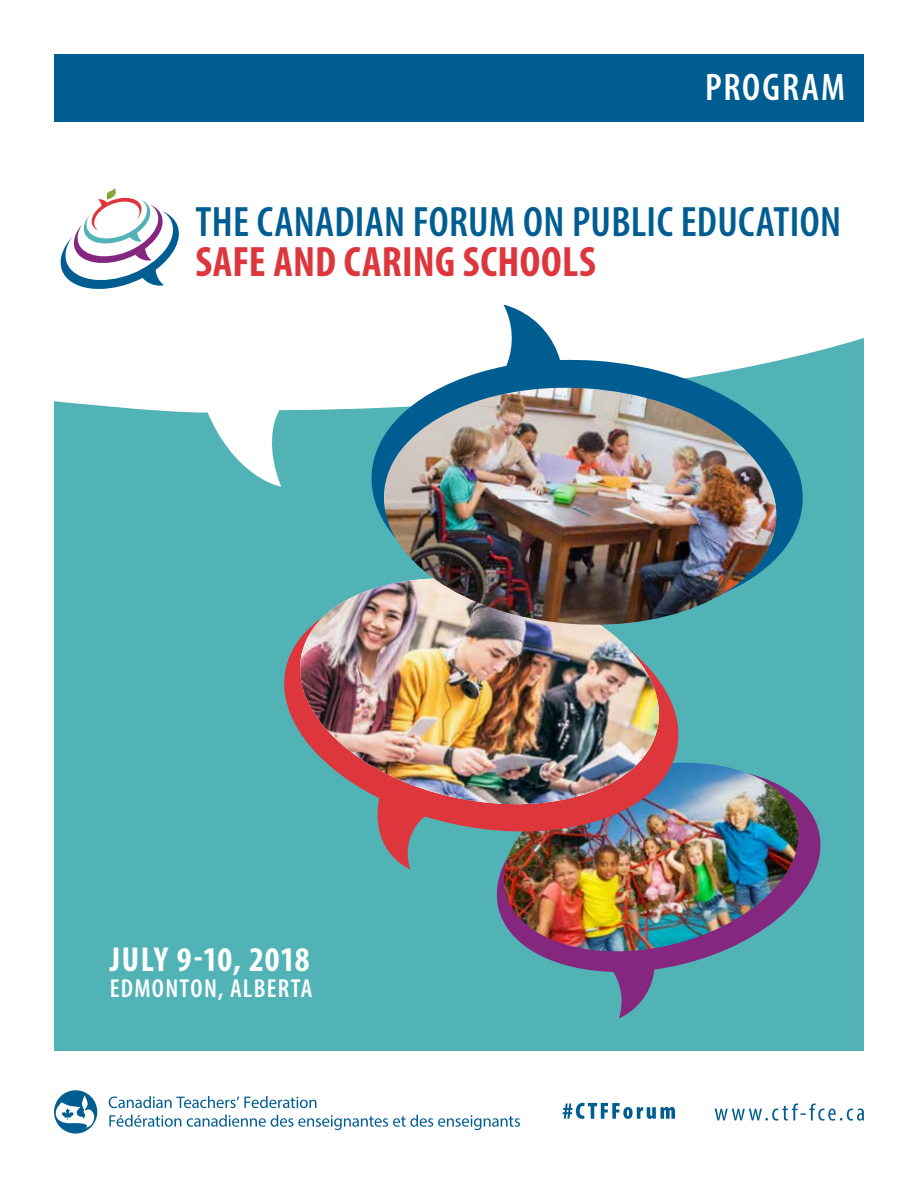
<style>
.page{position:relative;width:918px;height:1188px;background:#fff}
.page>*{position:absolute;margin:0;border:0;box-sizing:border-box;transform-origin:0 0}
.t1{font:600 condensed 42.75px "Myriad Pro";letter-spacing:.005em;color:#005d92}
.t2{font:700 condensed 42.75px "Myriad Pro";letter-spacing:.01em;color:#dd373d}
.t3{font:600 condensed 38.7px "Myriad Pro";letter-spacing:.055em;color:#fff}
.t4{font:700 condensed 34.8px "Myriad Pro";letter-spacing:.015em;color:#fff}
.t5{font:600 condensed 26.1px "Myriad Pro";letter-spacing:.05em;color:#fff}
</style>
<div class="page">
<svg style="left:54px;top:1090px;width:466px;height:44px"></svg>
<div style="left:54px;top:272px;width:810px;height:779px;background:#52b3b6"></div>
<svg style="left:54px;top:272px;width:810px;height:215px;fill:#fff"></svg>
<svg style="left:562px;top:810px;width:259px;height:208px"></svg>
<img style="left:496px;top:763px;width:313px;height:201px">
<img style="left:284px;top:658px;width:400px;height:211px">
<img style="left:289px;top:589px;width:381px;height:229px">
<svg style="left:370px;top:305px;width:437px;height:290px;fill:#fff"></svg>
<img style="left:380px;top:388px;width:401px;height:244px">
<div style="left:54px;top:54px;width:810px;height:68px;background:#005d92"></div>
<svg style="left:715px;top:1103px;width:149px;height:18px"></svg>
<svg style="left:58px;top:188px;width:125px;height:107px"></svg>
<svg style="left:563px;top:1103px;width:112px;height:16px"></svg>
<p class="t3" style="left:705px;top:66px;width:142px">PROGRAM</p>
<p class="t1" style="left:196px;top:198px;width:647px">THE CANADIAN FORUM ON PUBLIC EDUCATION</p>
<p class="t2" style="left:196px;top:235px;width:402px">SAFE AND CARING SCHOOLS</p>
<p class="t4" style="left:110px;top:938px;width:201px">JULY 9-10, 2018</p>
<p class="t5" style="left:110px;top:974px;width:204px">EDMONTON, ALBERTA</p>
</div>
